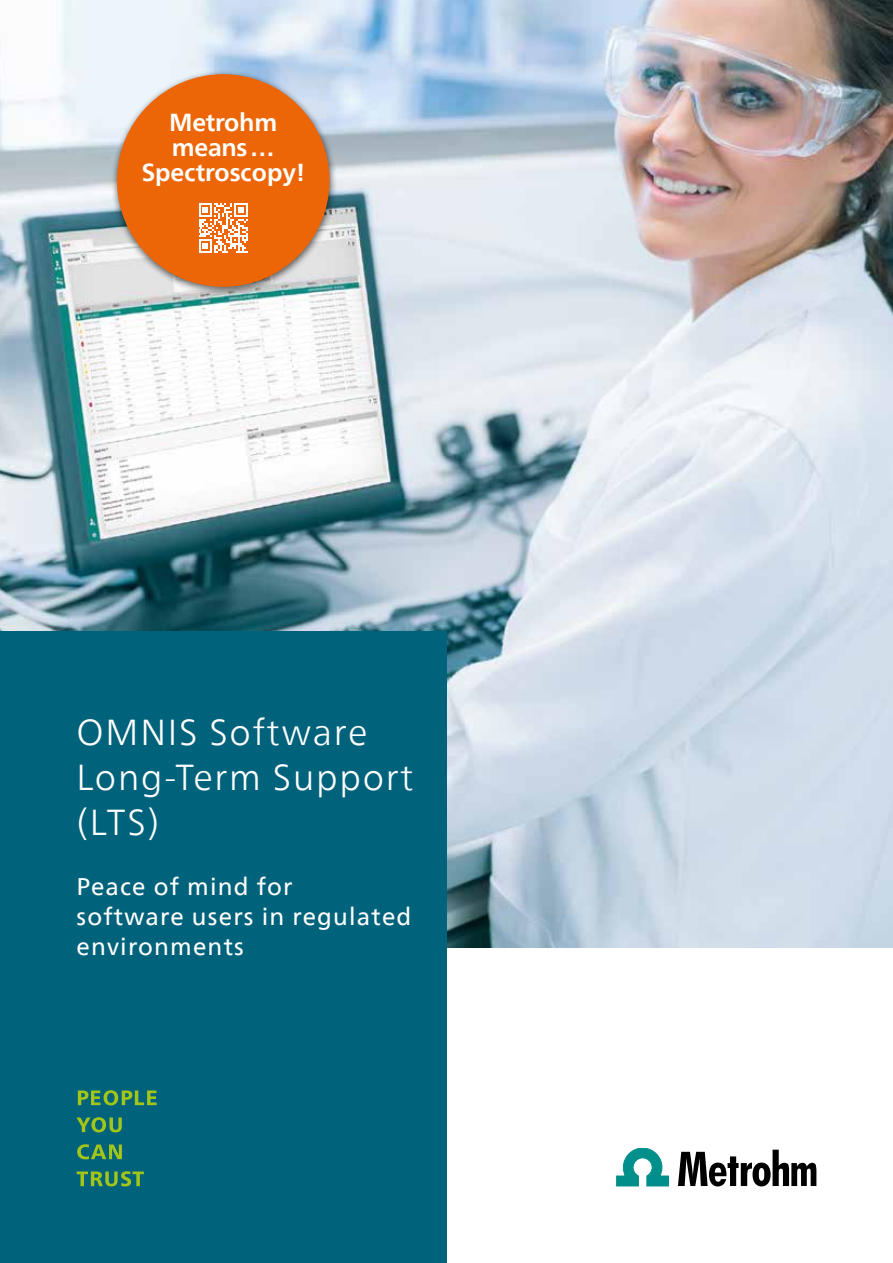
<style>
.page{position:relative;width:893px;height:1263px;background:#fff}
.page>*{position:absolute;margin:0;border:0;box-sizing:border-box;transform-origin:0 0}
.t1{font:300 36px/45px "Neue Frutiger World";letter-spacing:.05em;color:#fff}
.t2{font:700 24.6px/24.9px "Neue Frutiger World";letter-spacing:-.01em;color:#fff;text-align:center}
.t3{font:24px/30px "Neue Frutiger World";letter-spacing:.05em;color:#fff}
</style>
<div class="page">
<img style="left:0;top:0;width:893px;height:947px">
<div style="left:0;top:631px;width:446px;height:632px;background:#00627b"></div>
<div style="left:110px;top:69px;width:227px;height:228px;background:#000;opacity:.6"></div>
<div style="left:117px;top:74px;width:213px;height:213px;background:#ec6608;border-radius:50%"></div>
<svg style="left:199px;top:203px;width:49px;height:50px"></svg>
<svg style="left:78px;top:1090px;width:78px;height:15px"></svg>
<svg style="left:77px;top:1117px;width:45px;height:15px"></svg>
<svg style="left:77px;top:1144px;width:45px;height:15px"></svg>
<svg style="left:77px;top:1171px;width:67px;height:15px"></svg>
<svg style="left:617px;top:1148px;width:52px;height:38px"></svg>
<svg style="left:678px;top:1150px;width:138px;height:36px"></svg>
<p class="t2" style="left:142px;top:109px;width:165px">Metrohm means…<br>Spectroscopy!</p>
<h1 class="t1" style="left:77px;top:710px;width:338px">OMNIS Software<br>Long-Term Support (LTS)</h1>
<p class="t3" style="left:77px;top:872px;width:336px">Peace of mind for<br>software users in regulated environments</p>
</div>
